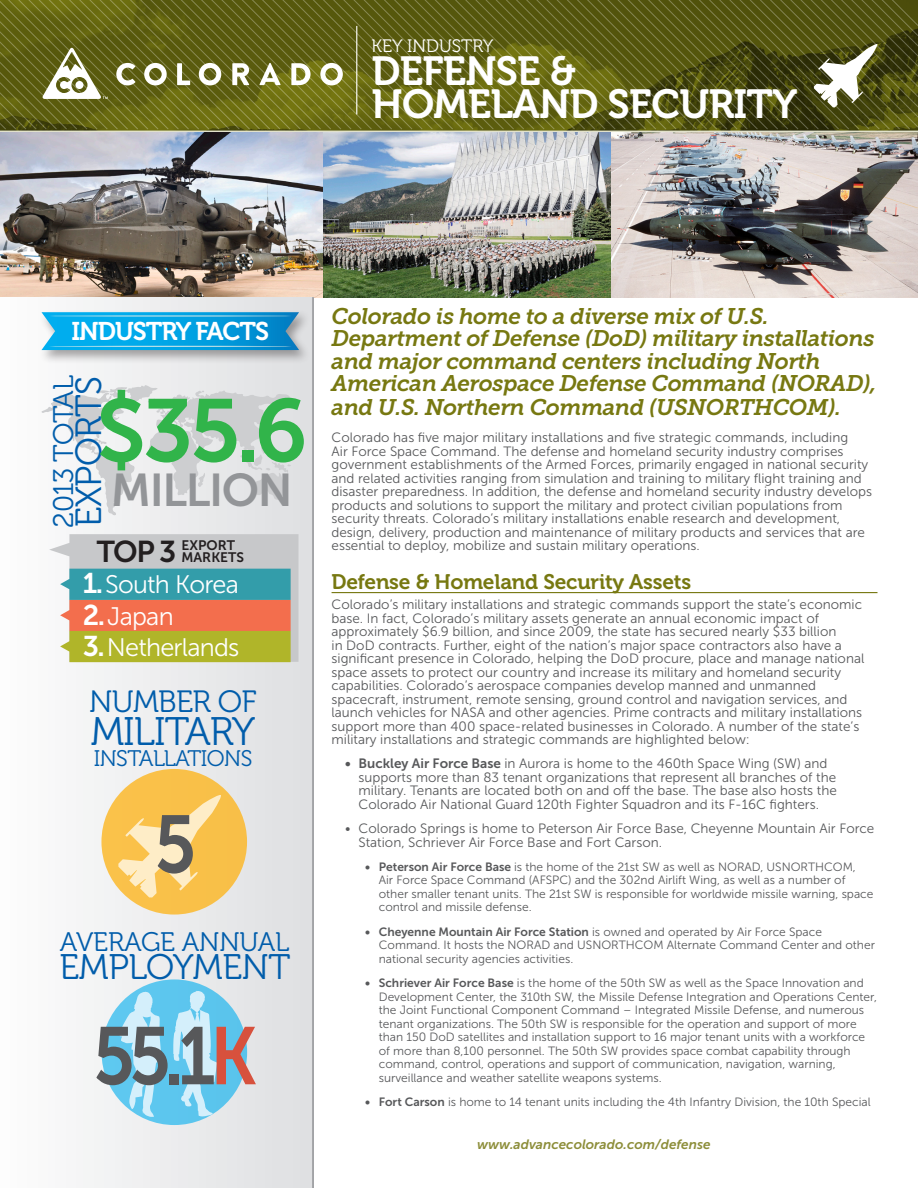
<style>
.page{position:relative;width:918px;height:1188px;background:#fff}
.page>*{position:absolute;margin:0;border:0;box-sizing:border-box;transform-origin:0 0}
.t1{font:88.35px "Museo Sans 700";color:#31b44a}
.t2{font:81px "Museo Sans 700";color:#57585a;scale:.9 1}
.t3{font:45.75px "Museo Sans 700";letter-spacing:-.03em;color:#939598}
.Head_Left{font:40.5px/33px "Museo 700";letter-spacing:-.02em;color:#fff}
.t4{font:39.75px "Museo 300";letter-spacing:-.025em;color:#015dab}
.t5{font:36.3px "Museo 300";letter-spacing:-.01em;color:#015dab}
.t6{font:35.4px "Museo 300";letter-spacing:-.01em;color:#015dab}
.t7{font:30.75px "Museo 300";letter-spacing:-.025em;color:#015dab}
.t8{font:30.15px "Museo Sans 700";color:#231f20}
.t9{font:28.35px "Museo 300";letter-spacing:-.025em;color:#015dab}
.t10{font:26.85px "Museo 300";letter-spacing:-.01em;color:#015dab}
.t11{font:25.5px "Museo 700";letter-spacing:-.04em;color:#fff}
.t12{font:25.35px "Museo Sans 300";letter-spacing:-.03em;color:#fff}
.Lead_In_Copy{font:italic 22.5px/22.8px "Museo Slab 700";letter-spacing:-.02em;color:#777811}
.t13{font:22.5px "Museo 300";letter-spacing:-.025em;color:#015dab}
.Section_Title{font:21px "Museo 700";letter-spacing:-.01em;color:#777811}
.Head_Left-2{font:18px "Museo 300";color:#fff}
.t14{font:13.65px "Museo Sans 700";color:#231f20}
.body{font:13.5px/13.5px "Museo Sans 300";color:#57585a}
.body-2{font:italic 13.5px "Museo Sans 700";color:#8d8e3a}
.t15{font:12px/13.5px "Museo Sans 300";color:#57585a}
.s1{font-family:"Museo Sans 700";font-size:28.5px}
.s2{color:#d7513d}
.s3{font-family:"Museo Sans 700"}
</style>
<div class="page">
<img style="left:323px;top:132px;width:289px;height:165px">
<img style="left:612px;top:132px;width:306px;height:165px">
<img style="left:0;top:132px;width:323px;height:165px">
<div style="left:0;top:297px;width:313px;height:891px;background:linear-gradient(to right,#fdfdfd,#dedfe1)"></div>
<hr style="left:332px;top:592px;width:545px;height:1px;background:#777811">
<div style="left:39px;top:309px;width:272px;height:55px;background:#231f20;opacity:.4"></div>
<svg style="left:42px;top:312px;width:257px;height:38px;background:#0fa3e0"></svg>
<hr style="left:49px;top:346px;width:243px;height:1px;background:#f4f2e7;border-radius:50%">
<hr style="left:49px;top:316px;width:243px;height:1px;background:#f4f2e7;border-radius:50%">
<hr style="left:313px;top:297px;width:1px;height:891px;background:#6c6d70">
<div style="left:102px;top:979px;width:145px;height:146px;background:#5ac4ec;border-radius:50%"></div>
<svg style="left:119px;top:991px;width:98px;height:126px"></svg>
<svg style="left:41px;top:385px;width:250px;height:131px"></svg>
<svg style="left:49px;top:534px;width:249px;height:128px;background:#aeaa88"></svg>
<svg style="left:0;top:0;width:918px;height:130px;background:#63641e"></svg>
<div style="left:101px;top:769px;width:146px;height:146px;background:#f9c049;border-radius:50%"></div>
<svg style="left:118px;top:795px;width:104px;height:103px"></svg>
<p class="Head_Left-2" style="left:372px;top:36px;width:123px">KEY INDUSTRY</p>
<p class="Head_Left" style="left:372px;top:55px;width:427px">DEFENSE &amp;<br>HOMELAND SECURITY</p>
<p class="t11" style="left:72px;top:317px;width:199px">INDUSTRY FACTS</p>
<p class="t9" style="left:48px;top:528px;width:154px;rotate:-90deg">2013 TOTAL</p>
<p class="t5" style="left:69px;top:527px;width:153px;rotate:-90deg">EXPORTS</p>
<p class="t1" style="left:96px;top:382px;width:213px">$35.6</p>
<p class="t3" style="left:111px;top:465px;width:183px">MILLION</p>
<p class="t8" style="left:97px;top:534px;width:81px">TOP 3</p>
<p class="t14" style="left:182px;top:538px;width:55px">EXPORT</p>
<p class="t14" style="left:182px;top:549px;width:64px">MARKETS</p>
<p class="t12" style="left:83px;top:571px;width:158px"><span class="s1">1.</span>South Korea</p>
<p class="t12" style="left:83px;top:602px;width:92px"><span class="s1">2.</span>Japan</p>
<p class="t12" style="left:83px;top:633px;width:158px"><span class="s1">3.</span>Netherlands</p>
<p class="t7" style="left:89px;top:685px;width:169px">NUMBER OF</p>
<p class="t4" style="left:91px;top:710px;width:166px">MILITARY</p>
<p class="t13" style="left:94px;top:746px;width:160px">INSTALLATIONS</p>
<p class="t2" style="left:155px;top:800px;width:48px">5</p>
<p class="t10" style="left:60px;top:927px;width:231px">AVERAGE ANNUAL</p>
<p class="t6" style="left:59px;top:948px;width:233px">EMPLOYMENT</p>
<p class="t2" style="left:93px;top:1011px;width:184px">55.1<span class="s2">K</span></p>
<p class="Lead_In_Copy" style="left:332px;top:305px;width:547px">Colorado is home to a diverse mix of U.S.<br>Department of Defense (DoD) military installations and major command centers including North American Aerospace Defense Command (NORAD), and U.S. Northern Command (USNORTHCOM).</p>
<p class="body" style="left:332px;top:431px;width:542px">Colorado has five major military installations and five strategic commands, including<br>Air Force Space Command. The defense and homeland security industry comprises government establishments of the Armed Forces, primarily engaged in national security and related activities ranging from simulation and training to military flight training and disaster preparedness. In addition, the defense and homeland security industry develops products and solutions to support the military and protect civilian populations from security threats. Colorado’s military installations enable research and development, design, delivery, production and maintenance of military products and services that are essential to deploy, mobilize and sustain military operations.</p>
<p class="Section_Title" style="left:332px;top:570px;width:361px">Defense &amp; Homeland Security Assets</p>
<p class="body" style="left:332px;top:598px;width:534px">Colorado’s military installations and strategic commands support the state’s economic base. In fact, Colorado’s military assets generate an annual economic impact of approximately $6.9 billion, and since 2009, the state has secured nearly $33 billion<br>in DoD contracts. Further, eight of the nation’s major space contractors also have a significant presence in Colorado, helping the DoD procure, place and manage national space assets to protect our country and increase its military and homeland security capabilities. Colorado’s aerospace companies develop manned and unmanned spacecraft, instrument, remote sensing, ground control and navigation services, and launch vehicles for NASA and other agencies. Prime contracts and military installations support more than 400 space-related businesses in Colorado. A number of the state’s military installations and strategic commands are highlighted below:</p>
<p class="body" style="left:359px;top:757px;width:480px;text-indent:-14px"><span class="s3">• Buckley Air Force Base</span> in Aurora is home to the 460th Space Wing (SW) and supports more than 83 tenant organizations that represent all branches of the military. Tenants are located both on and off the base. The base also hosts the Colorado Air National Guard 120th Fighter Squadron and its F-16C fighters.</p>
<p class="body" style="left:359px;top:822px;width:517px;text-indent:-14px">• Colorado Springs is home to Peterson Air Force Base, Cheyenne Mountain Air Force<br>Station, Schriever Air Force Base and Fort Carson.</p>
<p class="t15" style="left:379px;top:860px;width:496px;text-indent:-14px"><span class="s3">• Peterson Air Force Base</span> is the home of the 21st SW as well as NORAD, USNORTHCOM,<br>Air Force Space Command (AFSPC) and the 302nd Airlift Wing, as well as a number of other smaller tenant units. The 21st SW is responsible for worldwide missile warning, space control and missile defense.</p>
<p class="t15" style="left:379px;top:925px;width:498px;text-indent:-14px"><span class="s3">• Cheyenne Mountain Air Force Station</span> is owned and operated by Air Force Space<br>Command. It hosts the NORAD and USNORTHCOM Alternate Command Center and other national security agencies activities.</p>
<p class="t15" style="left:379px;top:976px;width:500px;text-indent:-14px"><span class="s3">• Schriever Air Force Base</span> is the home of the 50th SW as well as the Space Innovation and Development Center, the 310th SW, the Missile Defense Integration and Operations Center, the Joint Functional Component Command – Integrated Missile Defense, and numerous tenant organizations. The 50th SW is responsible for the operation and support of more than 150 DoD satellites and installation support to 16 major tenant units with a workforce of more than 8,100 personnel. The 50th SW provides space combat capability through command, control, operations and support of communication, navigation, warning, surveillance and weather satellite weapons systems.</p>
<p class="t15" style="left:365px;top:1095px;width:507px"><span class="s3">• Fort Carson</span> is home to 14 tenant units including the 4th Infantry Division, the 10th Special</p>
<p class="body-2" style="left:477px;top:1137px;width:235px">www.advancecolorado.com/defense</p>
</div>
